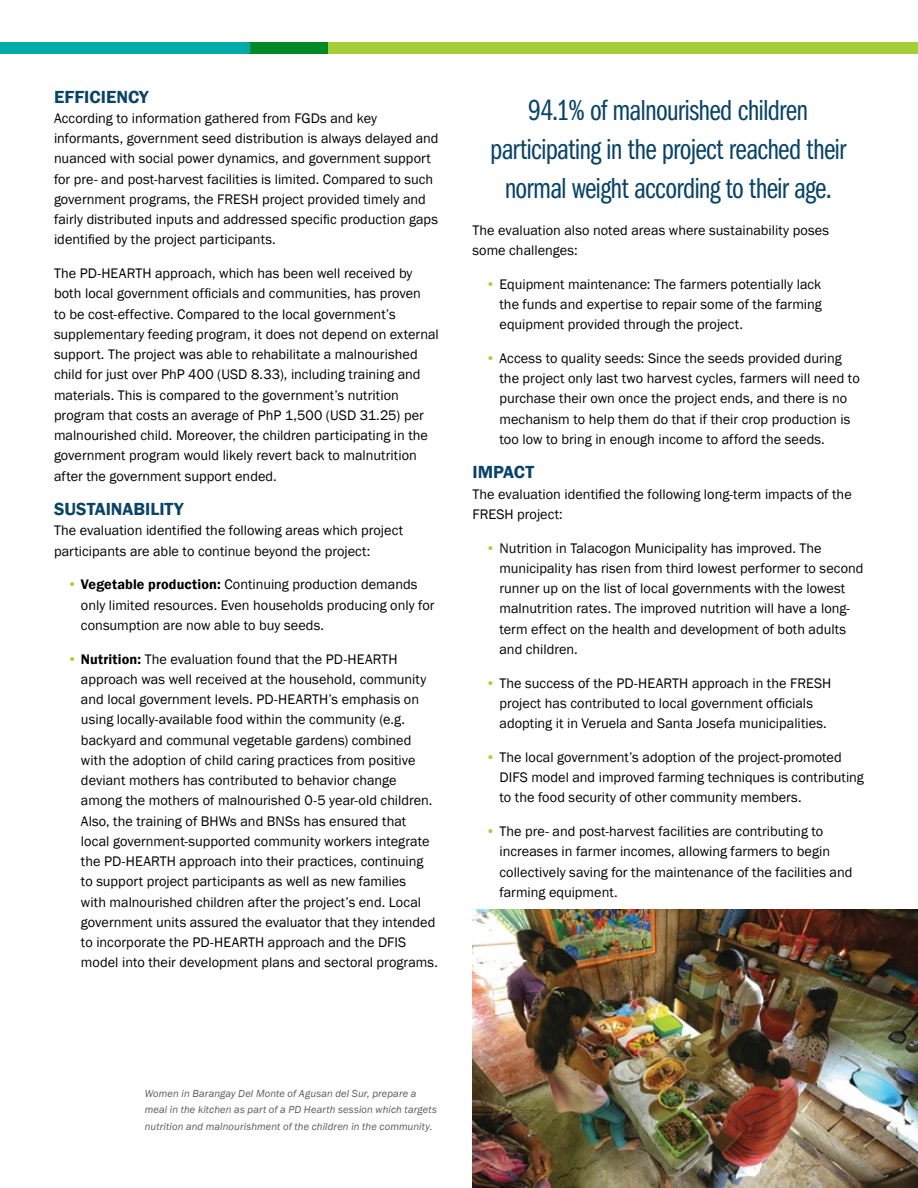
<style>
.page{position:relative;width:918px;height:1188px;background:#fff}
.page>*{position:absolute;margin:0;border:0;box-sizing:border-box;transform-origin:0 0}
.t1{font:30px/39px "Franklin Gothic Book Cmpr";letter-spacing:-.025em;color:#084368;text-align:center}
.t2{font:600 18px "Franklin Gothic";color:#084368}
.t3{font:14.25px/20.2px "Franklin Gothic";color:#000}
.t4{font:italic 10.5px/16.5px "Franklin Gothic";letter-spacing:.015em;color:#58595b}
.s1{color:#a6ce39}
.s2{font-weight:600}
</style>
<div class="page">
<div style="left:251px;top:42px;width:667px;height:12px;background:#a6ce39"></div>
<svg style="left:0;top:42px;width:328px;height:12px;background:#00a287"></svg>
<img style="left:472px;top:910px;width:446px;height:278px">
<p class="t2" style="left:54px;top:86px;width:96px">EFFICIENCY</p>
<p class="t3" style="left:54px;top:108px;width:386px">According to information gathered from FGDs and key informants, government seed distribution is always delayed and nuanced with social power dynamics, and government support for pre- and post-harvest facilities is limited. Compared to such government programs, the FRESH project provided timely and fairly distributed inputs and addressed specific production gaps identified by the project participants.</p>
<p class="t3" style="left:54px;top:264px;width:386px">The PD-HEARTH approach, which has been well received by both local government officials and communities, has proven<br>to be cost-effective. Compared to the local government’s supplementary feeding program, it does not depend on external support. The project was able to rehabilitate a malnourished child for just over PhP 400 (USD 8.33), including training and materials. This is compared to the government’s nutrition program that costs an average of PhP 1,500 (USD 31.25) per malnourished child. Moreover, the children participating in the government program would likely revert back to malnutrition after the government support ended.</p>
<p class="t2" style="left:54px;top:498px;width:131px">SUSTAINABILITY</p>
<p class="t3" style="left:54px;top:521px;width:351px">The evaluation identified the following areas which project participants are able to continue beyond the project:</p>
<p class="t3" style="left:81px;top:575px;width:355px;text-indent:-13px"><span class="s1">•</span> <span class="s2">Vegetable production:</span> Continuing production demands only limited resources. Even households producing only for consumption are now able to buy seeds.</p>
<p class="t3" style="left:81px;top:649px;width:359px;text-indent:-13px"><span class="s1">•</span> <span class="s2">Nutrition:</span> The evaluation found that the PD-HEARTH approach was well received at the household, community and local government levels. PD-HEARTH’s emphasis on using locally-available food within the community (e.g. backyard and communal vegetable gardens) combined with the adoption of child caring practices from positive deviant mothers has contributed to behavior change among the mothers of malnourished 0-5 year-old children.<br>Also, the training of BHWs and BNSs has ensured that local government-supported community workers integrate the PD-HEARTH approach into their practices, continuing to support project participants as well as new families<br>with malnourished children after the project’s end. Local government units assured the evaluator that they intended to incorporate the PD-HEARTH approach and the DFIS model into their development plans and sectoral programs.</p>
<h1 class="t1" style="left:490px;top:91px;width:358px">94.1% of malnourished children participating in the project reached their normal weight according to their age.</h1>
<p class="t3" style="left:472px;top:220px;width:358px">The evaluation also noted areas where sustainability poses some challenges:</p>
<p class="t3" style="left:499px;top:274px;width:324px;text-align:justify;text-indent:-13px"><span class="s1">•</span> Equipment maintenance: The farmers potentially lack the funds and expertise to repair some of the farming equipment provided through the project.</p>
<p class="t3" style="left:499px;top:348px;width:362px;text-indent:-13px"><span class="s1">•</span> Access to quality seeds: Since the seeds provided during the project only last two harvest cycles, farmers will need to purchase their own once the project ends, and there is no mechanism to help them do that if their crop production is too low to bring in enough income to afford the seeds.</p>
<p class="t2" style="left:472px;top:461px;width:63px">IMPACT</p>
<p class="t3" style="left:472px;top:484px;width:381px">The evaluation identified the following long-term impacts of the<br>FRESH project:</p>
<p class="t3" style="left:499px;top:538px;width:366px;text-indent:-13px"><span class="s1">•</span> Nutrition in Talacogon Municipality has improved. The municipality has risen from third lowest performer to second runner up on the list of local governments with the lowest malnutrition rates. The improved nutrition will have a long&shy;term effect on the health and development of both adults and children.</p>
<p class="t3" style="left:499px;top:673px;width:333px;text-indent:-13px"><span class="s1">•</span> The success of the PD-HEARTH approach in the FRESH project has contributed to local government officials adopting it in Veruela and Santa Josefa municipalities.</p>
<p class="t3" style="left:499px;top:747px;width:366px;text-indent:-13px"><span class="s1">•</span> The local government’s adoption of the project-promoted<br>DIFS model and improved farming techniques is contributing to the food security of other community members.</p>
<p class="t3" style="left:499px;top:822px;width:354px;text-indent:-13px"><span class="s1">•</span> The pre- and post-harvest facilities are contributing to increases in farmer incomes, allowing farmers to begin collectively saving for the maintenance of the facilities and farming equipment.</p>
<p class="t4" style="left:145px;top:1085px;width:294px">Women in Barangay Del Monte of Agusan del Sur, prepare a meal in the kitchen as part of a PD Hearth session which targets nutrition and malnourishment of the children in the community.</p>
</div>
